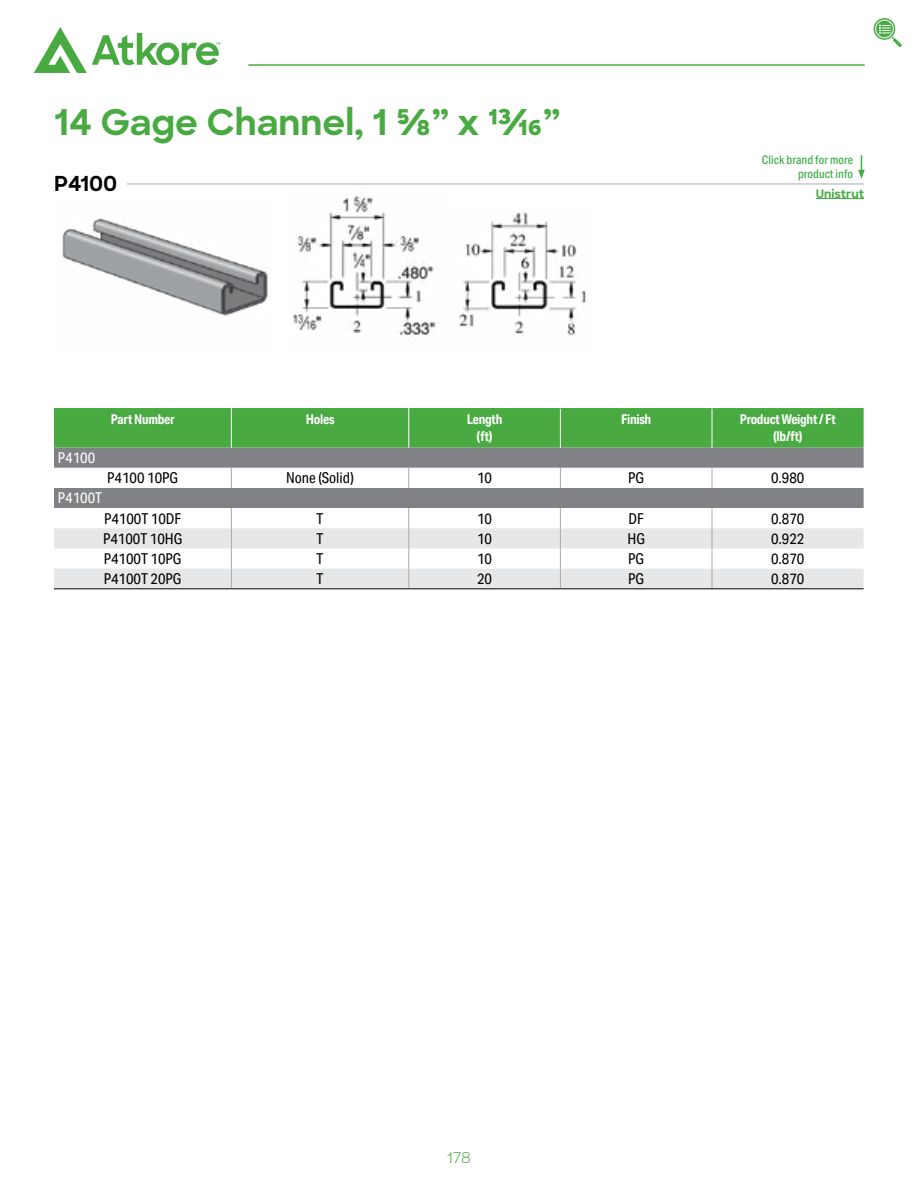
<style>
.page{position:relative;width:918px;height:1188px;background:#fff}
.page>*{position:absolute;margin:0;border:0;box-sizing:border-box;transform-origin:0 0}
.t1{font:700 36px "Sharp Sans";color:#49aa42}
.t2{font:700 21px "Sharp Sans";color:#000}
.t3{font:15px "Aktiv Grotesk Cd";color:#000}
.t4{font:15px "Aktiv Grotesk Cd";color:#fff}
.t5{font:15px "Sharp Sans";color:#49aa42}
.t6{font:700 13.5px/16.2px "Aktiv Grotesk Cd";letter-spacing:-.02em;color:#fff;text-align:center}
.t7{font:500 12px/14.4px "Aktiv Grotesk Cd";color:#41ad49;text-align:right}
.t8{font:700 12px "Sharp Sans";color:#49aa42}
</style>
<div class="page">
<hr style="left:248px;top:64px;width:617px;height:2px;background:#49aa42">
<svg style="left:34px;top:27px;width:186px;height:46px"></svg>
<svg style="left:874px;top:18px;width:21px;height:22px"></svg>
<div style="left:875px;top:20px;width:19px;height:18px;border:1px solid #fff;border-radius:50%"></div>
<svg style="left:879px;top:24px;width:23px;height:23px"></svg>
<hr style="left:127px;top:184px;width:737px;height:1px;background:#a7a9ac">
<hr style="left:816px;top:198px;width:48px;height:1px;background:#49aa42">
<div style="left:54px;top:448px;width:810px;height:20px;background:#808285"></div>
<svg style="left:54px;top:468px;width:810px;height:60px"></svg>
<svg style="left:54px;top:528px;width:810px;height:60px;fill:#e6e7e8"></svg>
<div style="left:54px;top:408px;width:810px;height:40px;background:#49aa42"></div>
<svg style="left:231px;top:468px;width:1px;height:20px"></svg>
<svg style="left:408px;top:468px;width:1px;height:20px"></svg>
<svg style="left:560px;top:468px;width:1px;height:20px"></svg>
<svg style="left:712px;top:468px;width:1px;height:20px"></svg>
<svg style="left:231px;top:508px;width:1px;height:80px"></svg>
<svg style="left:408px;top:508px;width:1px;height:80px"></svg>
<svg style="left:560px;top:508px;width:1px;height:80px"></svg>
<svg style="left:712px;top:508px;width:1px;height:80px"></svg>
<hr style="left:54px;top:588px;width:177px;height:1px;background:#000">
<hr style="left:231px;top:588px;width:178px;height:1px;background:#000">
<hr style="left:409px;top:588px;width:151px;height:1px;background:#000">
<hr style="left:560px;top:588px;width:152px;height:1px;background:#000">
<hr style="left:712px;top:588px;width:152px;height:1px;background:#000">
<hr style="left:231px;top:408px;width:1px;height:40px;background:#fff">
<hr style="left:408px;top:408px;width:1px;height:40px;background:#fff">
<hr style="left:560px;top:409px;width:1px;height:39px;background:#fff">
<svg style="left:858px;top:155px;width:7px;height:24px"></svg>
<img style="left:62px;top:218px;width:206px;height:98px">
<img style="left:293px;top:195px;width:143px;height:150px">
<img style="left:459px;top:212px;width:128px;height:125px">
<h1 class="t1" style="left:54px;top:95px;width:508px">14 Gage Channel, 1 5/8” x 13/16”</h1>
<h2 class="t2" style="left:54px;top:168px;width:65px">P4100</h2>
<p class="t7" style="left:762px;top:152px;width:93px">Click brand for more product info</p>
<p class="t8" style="left:816px;top:184px;width:50px">Unistrut</p>
<p class="t4" style="left:58px;top:449px;width:39px">P4100</p>
<p class="t6" style="left:111px;top:411px;width:65px">Part Number</p>
<p class="t6" style="left:306px;top:411px;width:30px">Holes</p>
<p class="t6" style="left:467px;top:411px;width:37px">Length (ft)</p>
<p class="t6" style="left:621px;top:411px;width:32px">Finish</p>
<p class="t6" style="left:740px;top:411px;width:97px">Product Weight / Ft (lb/ft)</p>
<p class="t3" style="left:107px;top:469px;width:72px">P4100 10PG</p>
<p class="t3" style="left:286px;top:469px;width:69px">None (Solid)</p>
<p class="t3" style="left:477px;top:469px;width:16px">10</p>
<p class="t3" style="left:628px;top:469px;width:17px">PG</p>
<p class="t3" style="left:771px;top:469px;width:35px">0.980</p>
<p class="t4" style="left:58px;top:489px;width:46px">P4100T</p>
<p class="t3" style="left:104px;top:509px;width:79px">P4100T 10DF</p>
<p class="t3" style="left:317px;top:509px;width:8px">T</p>
<p class="t3" style="left:477px;top:509px;width:16px">10</p>
<p class="t3" style="left:629px;top:509px;width:17px">DF</p>
<p class="t3" style="left:771px;top:509px;width:35px">0.870</p>
<p class="t3" style="left:103px;top:530px;width:81px">P4100T 10HG</p>
<p class="t3" style="left:317px;top:530px;width:8px">T</p>
<p class="t3" style="left:477px;top:530px;width:16px">10</p>
<p class="t3" style="left:627px;top:530px;width:19px">HG</p>
<p class="t3" style="left:771px;top:530px;width:35px">0.922</p>
<p class="t3" style="left:104px;top:550px;width:79px">P4100T 10PG</p>
<p class="t3" style="left:317px;top:550px;width:8px">T</p>
<p class="t3" style="left:477px;top:550px;width:16px">10</p>
<p class="t3" style="left:628px;top:550px;width:17px">PG</p>
<p class="t3" style="left:771px;top:550px;width:35px">0.870</p>
<p class="t3" style="left:104px;top:570px;width:79px">P4100T 20PG</p>
<p class="t3" style="left:317px;top:570px;width:8px">T</p>
<p class="t3" style="left:477px;top:570px;width:16px">20</p>
<p class="t3" style="left:628px;top:570px;width:17px">PG</p>
<p class="t3" style="left:771px;top:570px;width:35px">0.870</p>
<p class="t5" style="left:447px;top:1146px;width:26px">178</p>
</div>
